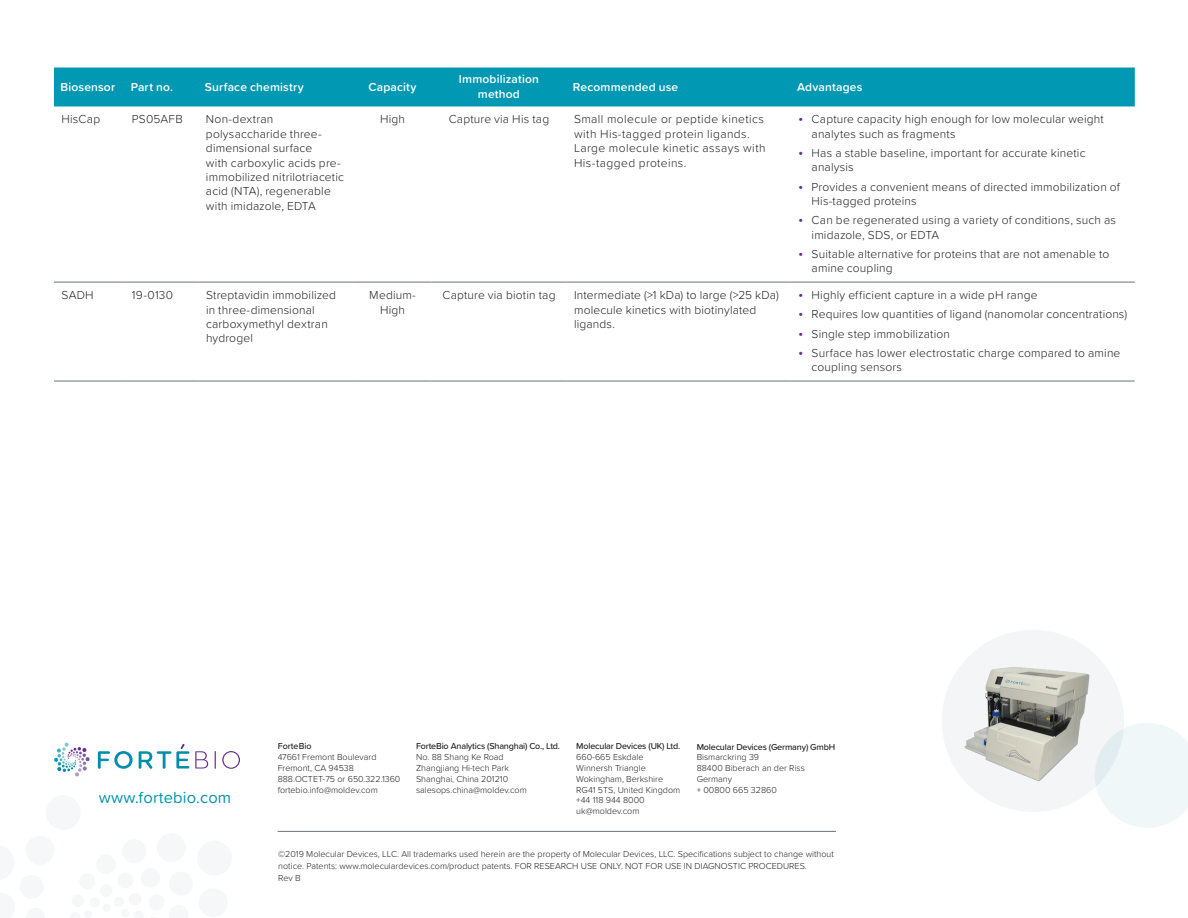
<style>
.page{position:relative;width:1188px;height:918px;background:#fff}
.page>*{position:absolute;margin:0;border:0;box-sizing:border-box;transform-origin:0 0}
.t1{font:16.5px "Proxima Soft";letter-spacing:.01em;color:#0094af}
.t2{font:300 12px/14.4px "Proxima Soft";letter-spacing:.015em;color:#231f20}
.t3{font:300 12px/14.4px "Proxima Soft";letter-spacing:.035em;color:#231f20}
.t4{font:600 12px/14.4px "Proxima Soft";letter-spacing:.015em;color:#fff;text-align:center}
.t5{font:300 9px/10.8px "Proxima Soft";color:#231f20}
.t6{font:500 9px "Proxima Soft";letter-spacing:-.02em;color:#231f20}
.t7{font:500 9px "Proxima Soft";color:#231f20}
.s1{font-size:15px;color:#652d91}
</style>
<div class="page">
<div style="left:20px;top:875px;width:24px;height:24px;background:#f5f7f8;border-radius:50%"></div>
<svg style="left:98px;top:751px;width:35px;height:18px"></svg>
<svg style="left:195px;top:751px;width:13px;height:18px"></svg>
<svg style="left:215px;top:751px;width:1px;height:18px"></svg>
<svg style="left:222px;top:751px;width:18px;height:18px"></svg>
<svg style="left:139px;top:744px;width:50px;height:25px"></svg>
<svg style="left:54px;top:742px;width:36px;height:35px"></svg>
<hr style="left:278px;top:831px;width:558px;height:1px;background:#6a747b">
<svg style="left:1098px;top:723px;width:90px;height:105px"></svg>
<div style="left:942px;top:630px;width:182px;height:182px;background:#f1f4f6;border-radius:50%"></div>
<img style="left:964px;top:667px;width:140px;height:126px">
<div style="left:54px;top:68px;width:1081px;height:38px;background:#0098b3"></div>
<hr style="left:54px;top:381px;width:70px;height:1px;background:#6a747b">
<hr style="left:124px;top:381px;width:74px;height:1px;background:#6a747b">
<hr style="left:198px;top:381px;width:156px;height:1px;background:#6a747b">
<hr style="left:354px;top:381px;width:77px;height:1px;background:#6a747b">
<hr style="left:431px;top:381px;width:135px;height:1px;background:#6a747b">
<hr style="left:566px;top:381px;width:225px;height:1px;background:#6a747b">
<hr style="left:791px;top:381px;width:344px;height:1px;background:#6a747b">
<hr style="left:54px;top:282px;width:70px;height:1px;background:#6a747b">
<hr style="left:124px;top:282px;width:74px;height:1px;background:#6a747b">
<hr style="left:198px;top:282px;width:156px;height:1px;background:#6a747b">
<hr style="left:354px;top:282px;width:77px;height:1px;background:#6a747b">
<hr style="left:431px;top:282px;width:135px;height:1px;background:#6a747b">
<hr style="left:566px;top:282px;width:225px;height:1px;background:#6a747b">
<hr style="left:791px;top:282px;width:344px;height:1px;background:#6a747b">
<p class="t4" style="left:60px;top:79px;width:56px">Biosensor</p>
<p class="t4" style="left:131px;top:79px;width:44px">Part no.</p>
<p class="t4" style="left:205px;top:79px;width:100px">Surface chemistry</p>
<p class="t4" style="left:369px;top:79px;width:49px">Capacity</p>
<p class="t4" style="left:459px;top:72px;width:82px">Immobilization method</p>
<p class="t4" style="left:573px;top:79px;width:107px">Recommended use</p>
<p class="t4" style="left:797px;top:79px;width:67px">Advantages</p>
<p class="t2" style="left:62px;top:111px;width:40px">HisCap</p>
<p class="t2" style="left:132px;top:111px;width:52px">PS05AFB</p>
<p class="t2" style="left:206px;top:111px;width:140px">Non-dextran polysaccharide three&shy;dimensional surface<br>with carboxylic acids pre&shy;immobilized nitrilotriacetic acid (NTA), regenerable with imidazole, EDTA</p>
<p class="t2" style="left:380px;top:111px;width:26px">High</p>
<p class="t2" style="left:449px;top:111px;width:102px">Capture via His tag</p>
<p class="t3" style="left:574px;top:111px;width:193px">Small molecule or peptide kinetics with His-tagged protein ligands.<br>Large molecule kinetic assays with<br>His-tagged proteins.</p>
<p class="t2" style="left:812px;top:111px;width:294px;text-indent:-14px"><span class="s1">•</span> Capture capacity high enough for low molecular weight analytes such as fragments</p>
<p class="t2" style="left:812px;top:145px;width:275px;text-indent:-14px"><span class="s1">•</span> Has a stable baseline, important for accurate kinetic analysis</p>
<p class="t2" style="left:812px;top:179px;width:310px;text-indent:-14px"><span class="s1">•</span> Provides a convenient means of directed immobilization of<br>His-tagged proteins</p>
<p class="t2" style="left:812px;top:212px;width:306px;text-indent:-14px"><span class="s1">•</span> Can be regenerated using a variety of conditions, such as imidazole, SDS, or EDTA</p>
<p class="t2" style="left:812px;top:246px;width:299px;text-indent:-14px"><span class="s1">•</span> Suitable alternative for proteins that are not amenable to amine coupling</p>
<p class="t2" style="left:62px;top:287px;width:34px">SADH</p>
<p class="t2" style="left:132px;top:287px;width:43px">19-0130</p>
<p class="t2" style="left:206px;top:287px;width:132px">Streptavidin immobilized in three-dimensional carboxymethyl dextran hydrogel</p>
<p class="t2" style="left:369px;top:287px;width:48px;text-align:center">Medium-<br>High</p>
<p class="t2" style="left:442px;top:287px;width:115px">Capture via biotin tag</p>
<p class="t2" style="left:574px;top:287px;width:206px">Intermediate (&gt;1 kDa) to large (&gt;25 kDa) molecule kinetics with biotinylated ligands.</p>
<p class="t2" style="left:798px;top:287px;width:241px"><span class="s1">•</span> Highly efficient capture in a wide pH range</p>
<p class="t2" style="left:798px;top:307px;width:330px"><span class="s1">•</span> Requires low quantities of ligand (nanomolar concentrations)</p>
<p class="t2" style="left:798px;top:326px;width:153px"><span class="s1">•</span> Single step immobilization</p>
<p class="t2" style="left:812px;top:345px;width:310px;text-indent:-14px"><span class="s1">•</span> Surface has lower electrostatic charge compared to amine coupling sensors</p>
<h1 class="t1" style="left:99px;top:785px;width:134px">www.fortebio.com</h1>
<p class="t7" style="left:278px;top:740px;width:35px">ForteBio</p>
<p class="t5" style="left:278px;top:751px;width:124px">47661 Fremont Boulevard<br>Fremont, CA 94538<br>888.OCTET-75 or 650.322.1360 fortebio.info@moldev.com</p>
<p class="t6" style="left:416px;top:740px;width:146px">ForteBio Analytics (Shanghai) Co., Ltd.</p>
<p class="t5" style="left:416px;top:751px;width:112px">No. 88 Shang Ke Road<br>Zhangjiang Hi-tech Park<br>Shanghai, China 201210 salesops.china@moldev.com</p>
<p class="t6" style="left:576px;top:740px;width:106px">Molecular Devices (UK) Ltd.</p>
<p class="t5" style="left:576px;top:751px;width:106px">660-665 Eskdale<br>Winnersh Triangle<br>Wokingham, Berkshire<br>RG41 5TS, United Kingdom +44 118 944 8000 uk@moldev.com</p>
<p class="t6" style="left:697px;top:740px;width:140px">Molecular Devices (Germany) GmbH</p>
<p class="t5" style="left:697px;top:751px;width:110px">Bismarckring 39<br>88400 Biberach an der Riss<br>Germany<br>+ 00800 665 32860</p>
<p class="t5" style="left:278px;top:848px;width:557px;line-height:12px">©2019 Molecular Devices, LLC. All trademarks used herein are the property of Molecular Devices, LLC. Specifications subject to change without notice. Patents: www.moleculardevices.com/product patents. FOR RESEARCH USE ONLY. NOT FOR USE IN DIAGNOSTIC PROCEDURES.<br>Rev B</p>
</div>
